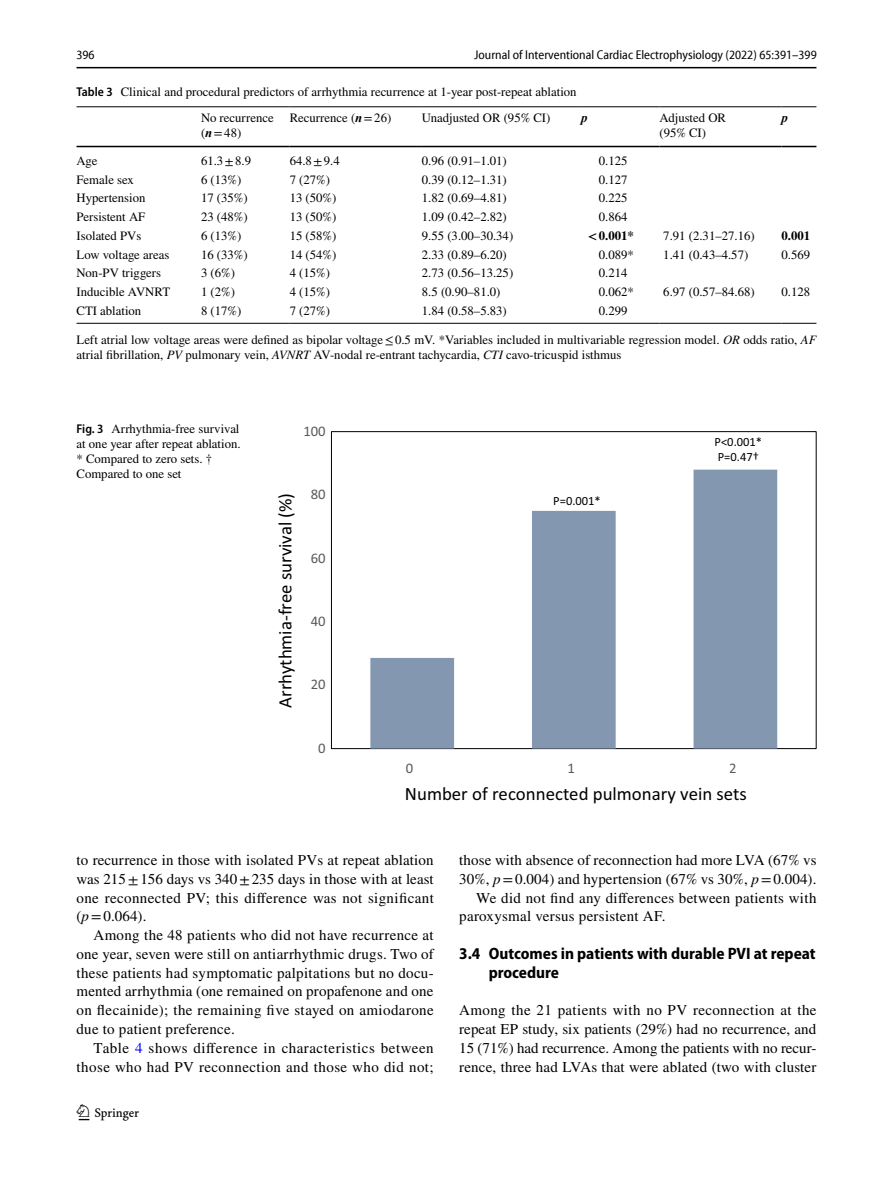
<style>
.page{position:relative;width:893px;height:1187px;background:#fff}
.page>*{position:absolute;margin:0;border:0;box-sizing:border-box;transform-origin:0 0}
.t1{font:22.5px "Springnew Regular 2";color:#000}
.t2{font:18.9px "Calibri 2";color:#000}
.t3{font:700 semi-condensed 16.5px/18.8px "Myriad Pro";color:#000}
.t4{font:15px/18.8px "STIX";letter-spacing:.02em;color:#000;text-align:justify}
.t5{font:14.7px "Calibri 2";color:#595959}
.t6{font:12.75px/15px "STIX";color:#000}
.t7{font:semi-condensed 12.75px "Myriad Pro Unic";color:#000}
.t8{font:700 12.75px "STIX";color:#000}
.t9{font:italic 700 12.75px "Times New Roman";color:#000}
.t10{font:12.6px/15px "Calibri 2";color:#000}
.s1{font-family:"Myriad Pro";font-weight:600;font-stretch:semi-condensed}
.s2{font-family:"Times New Roman";font-weight:700;font-style:italic}
.s3{font-style:italic}
.s4{color:#00f}
</style>
<div class="page">
<hr style="left:77px;top:67px;width:739px;height:1px;background:#000">
<hr style="left:77px;top:106px;width:124px;height:1px;background:#000">
<hr style="left:77px;top:146px;width:124px;height:1px;background:#000">
<hr style="left:201px;top:106px;width:89px;height:1px;background:#000">
<hr style="left:201px;top:146px;width:89px;height:1px;background:#000">
<hr style="left:290px;top:106px;width:132px;height:1px;background:#000">
<hr style="left:290px;top:146px;width:132px;height:1px;background:#000">
<hr style="left:422px;top:106px;width:159px;height:1px;background:#000">
<hr style="left:422px;top:146px;width:159px;height:1px;background:#000">
<hr style="left:581px;top:106px;width:78px;height:1px;background:#000">
<hr style="left:581px;top:146px;width:78px;height:1px;background:#000">
<hr style="left:659px;top:106px;width:122px;height:1px;background:#000">
<hr style="left:659px;top:146px;width:122px;height:1px;background:#000">
<hr style="left:781px;top:106px;width:35px;height:1px;background:#000">
<hr style="left:781px;top:146px;width:35px;height:1px;background:#000">
<hr style="left:77px;top:323px;width:124px;height:1px;background:#000">
<hr style="left:201px;top:323px;width:89px;height:1px;background:#000">
<hr style="left:290px;top:323px;width:132px;height:1px;background:#000">
<hr style="left:422px;top:323px;width:159px;height:1px;background:#000">
<hr style="left:581px;top:323px;width:78px;height:1px;background:#000">
<hr style="left:659px;top:323px;width:122px;height:1px;background:#000">
<hr style="left:781px;top:323px;width:35px;height:1px;background:#000">
<svg style="left:370px;top:469px;width:407px;height:279px"></svg>
<p class="t7" style="left:76px;top:50px;width:20px">396</p>
<p class="t7" style="left:474px;top:50px;width:344px">Journal of Interventional Cardiac Electrophysiology (2022) 65:391–399</p>
<p class="t6" style="left:77px;top:85px;width:502px"><span class="s1">Table 3</span> Clinical and procedural predictors of arrhythmia recurrence at 1-year post-repeat ablation</p>
<p class="t6" style="left:201px;top:111px;width:74px">No recurrence (<span class="s2">n</span>=48)</p>
<p class="t6" style="left:290px;top:111px;width:103px">Recurrence (<span class="s2">n</span>=26)</p>
<p class="t6" style="left:422px;top:111px;width:130px">Unadjusted OR (95% CI)</p>
<p class="t9" style="left:581px;top:109px;width:8px">p</p>
<p class="t6" style="left:659px;top:111px;width:68px">Adjusted OR (95% CI)</p>
<p class="t9" style="left:781px;top:109px;width:8px">p</p>
<p class="t6" style="left:77px;top:154px;width:22px">Age</p>
<p class="t6" style="left:201px;top:154px;width:52px">61.3±8.9</p>
<p class="t6" style="left:290px;top:154px;width:52px">64.8±9.4</p>
<p class="t6" style="left:422px;top:154px;width:86px">0.96 (0.91–1.01)</p>
<p class="t6" style="left:599px;top:154px;width:30px">0.125</p>
<p class="t6" style="left:77px;top:173px;width:59px">Female sex</p>
<p class="t6" style="left:201px;top:173px;width:42px">6 (13%)</p>
<p class="t6" style="left:290px;top:173px;width:42px">7 (27%)</p>
<p class="t6" style="left:422px;top:173px;width:86px">0.39 (0.12–1.31)</p>
<p class="t6" style="left:599px;top:173px;width:30px">0.127</p>
<p class="t6" style="left:77px;top:191px;width:70px">Hypertension</p>
<p class="t6" style="left:201px;top:191px;width:48px">17 (35%)</p>
<p class="t6" style="left:290px;top:191px;width:48px">13 (50%)</p>
<p class="t6" style="left:422px;top:191px;width:86px">1.82 (0.69–4.81)</p>
<p class="t6" style="left:599px;top:191px;width:30px">0.225</p>
<p class="t6" style="left:77px;top:210px;width:70px">Persistent AF</p>
<p class="t6" style="left:201px;top:210px;width:48px">23 (48%)</p>
<p class="t6" style="left:290px;top:210px;width:48px">13 (50%)</p>
<p class="t6" style="left:422px;top:210px;width:86px">1.09 (0.42–2.82)</p>
<p class="t6" style="left:599px;top:210px;width:30px">0.864</p>
<p class="t6" style="left:77px;top:229px;width:66px">Isolated PVs</p>
<p class="t6" style="left:201px;top:229px;width:42px">6 (13%)</p>
<p class="t6" style="left:290px;top:229px;width:48px">15 (58%)</p>
<p class="t6" style="left:422px;top:229px;width:93px">9.55 (3.00–30.34)</p>
<p class="t8" style="left:588px;top:228px;width:48px">&lt;0.001*</p>
<p class="t6" style="left:663px;top:229px;width:93px">7.91 (2.31–27.16)</p>
<p class="t8" style="left:781px;top:228px;width:30px">0.001</p>
<p class="t6" style="left:77px;top:247px;width:94px">Low voltage areas</p>
<p class="t6" style="left:201px;top:247px;width:48px">16 (33%)</p>
<p class="t6" style="left:290px;top:247px;width:48px">14 (54%)</p>
<p class="t6" style="left:422px;top:247px;width:86px">2.33 (0.89–6.20)</p>
<p class="t6" style="left:599px;top:247px;width:37px">0.089*</p>
<p class="t6" style="left:663px;top:247px;width:86px">1.41 (0.43–4.57)</p>
<p class="t6" style="left:781px;top:247px;width:30px">0.569</p>
<p class="t6" style="left:77px;top:266px;width:86px">Non-PV triggers</p>
<p class="t6" style="left:201px;top:266px;width:35px">3 (6%)</p>
<p class="t6" style="left:290px;top:266px;width:42px">4 (15%)</p>
<p class="t6" style="left:422px;top:266px;width:93px">2.73 (0.56–13.25)</p>
<p class="t6" style="left:599px;top:266px;width:30px">0.214</p>
<p class="t6" style="left:77px;top:285px;width:95px">Inducible AVNRT</p>
<p class="t6" style="left:201px;top:285px;width:35px">1 (2%)</p>
<p class="t6" style="left:290px;top:285px;width:42px">4 (15%)</p>
<p class="t6" style="left:422px;top:285px;width:80px">8.5 (0.90–81.0)</p>
<p class="t6" style="left:599px;top:285px;width:37px">0.062*</p>
<p class="t6" style="left:663px;top:285px;width:93px">6.97 (0.57–84.68)</p>
<p class="t6" style="left:781px;top:285px;width:30px">0.128</p>
<p class="t6" style="left:77px;top:304px;width:66px">CTI ablation</p>
<p class="t6" style="left:201px;top:304px;width:42px">8 (17%)</p>
<p class="t6" style="left:290px;top:304px;width:42px">7 (27%)</p>
<p class="t6" style="left:422px;top:304px;width:86px">1.84 (0.58–5.83)</p>
<p class="t6" style="left:599px;top:304px;width:30px">0.299</p>
<p class="t6" style="left:77px;top:333px;width:741px">Left atrial low voltage areas were defined as bipolar voltage≤0.5 mV. *Variables included in multivariable regression model. <span class="s3">OR</span> odds ratio, <span class="s3">AF </span>atrial fibrillation, <span class="s3">PV</span> pulmonary vein, <span class="s3">AVNRT</span> AV-nodal re-entrant tachycardia, <span class="s3">CTI</span> cavo-tricuspid isthmus</p>
<p class="t6" style="left:77px;top:422px;width:166px"><span class="s1">Fig. 3</span> Arrhythmia-free survival at one year after repeat ablation. * Compared to zero sets. †<br>Compared to one set</p>
<p class="t5" style="left:303px;top:420px;width:24px">100</p>
<h2 class="t2" style="left:272px;top:708px;width:216px;rotate:-90deg">A r r h y t h m i a - %(lavivruseer f )</h2>
<p class="t5" style="left:311px;top:484px;width:16px">80</p>
<p class="t5" style="left:311px;top:547px;width:16px">60</p>
<p class="t5" style="left:311px;top:611px;width:16px">40</p>
<p class="t5" style="left:311px;top:674px;width:16px">20</p>
<p class="t5" style="left:318px;top:737px;width:9px">0</p>
<p class="t10" style="left:553px;top:493px;width:49px">P=0.001*</p>
<p class="t10" style="left:714px;top:433px;width:49px">P&lt;0.001*<br>P=0.47†</p>
<p class="t5" style="left:406px;top:757px;width:9px">0</p>
<p class="t5" style="left:567px;top:757px;width:9px">1</p>
<p class="t5" style="left:729px;top:757px;width:9px">2</p>
<h2 class="t2" style="left:405px;top:780px;width:343px">Number of reconnected pulmonary vein sets</h2>
<p class="t4" style="left:77px;top:851px;width:359px">to recurrence in those with isolated PVs at repeat ablation was 215±156 days vs 340±235 days in those with at least one reconnected PV; this difference was not significant (<span class="s3">p</span>=0.064).</p>
<p class="t4" style="left:77px;top:926px;width:359px;text-indent:17px">Among the 48 patients who did not have recurrence at one year, seven were still on antiarrhythmic drugs. Two of these patients had symptomatic palpitations but no docu&shy;mented arrhythmia (one remained on propafenone and one on flecainide); the remaining five stayed on amiodarone due to patient preference.</p>
<p class="t4" style="left:77px;top:1039px;width:359px;text-align:right">Table <span class="s4">4</span> shows difference in characteristics between those who had PV reconnection and those who did not;</p>
<h1 class="t1" style="left:79px;top:1104px;width:62px">1 3</h1>
<p class="t4" style="left:459px;top:851px;width:359px">those with absence of reconnection had more LVA (67% vs</p>
<p class="t4" style="left:459px;top:870px;width:359px">30%, <span class="s3">p</span>=0.004) and hypertension (67% vs 30%, <span class="s3">p</span>=0.004).</p>
<p class="t4" style="left:476px;top:889px;width:342px">We did not find any differences between patients with</p>
<p class="t4" style="left:459px;top:907px;width:208px">paroxysmal versus persistent AF.</p>
<p class="t3" style="left:489px;top:944px;width:329px;text-indent:-29px">3.4 Outcomes in patients with durable PVI at repeat procedure</p>
<p class="t4" style="left:459px;top:1001px;width:359px">Among the 21 patients with no PV reconnection at the repeat EP study, six patients (29%) had no recurrence, and 15 (71%) had recurrence. Among the patients with no recur&shy;rence, three had LVAs that were ablated (two with cluster</p>
</div>
